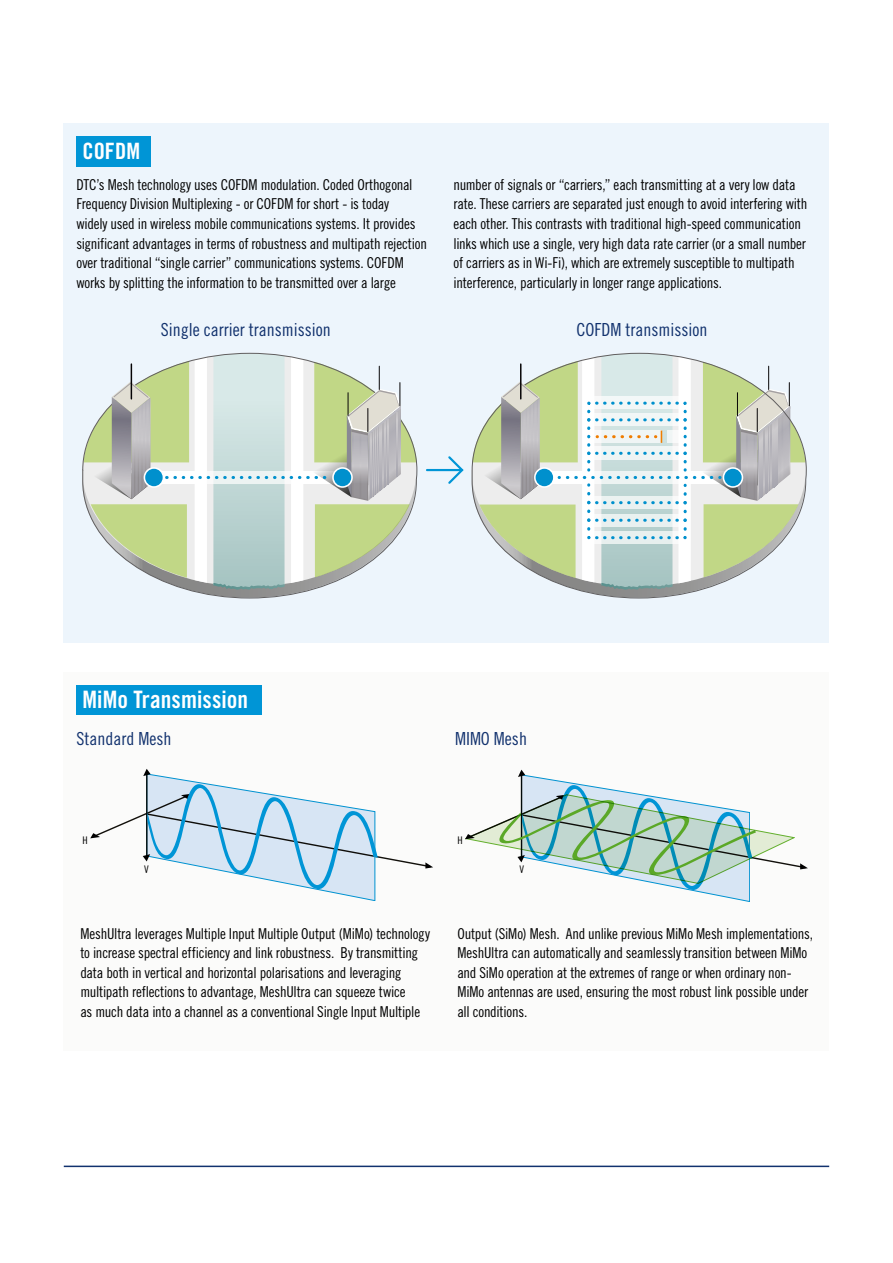
<style>
.page{position:relative;width:893px;height:1263px;background:#fff}
.page>*{position:absolute;margin:0;border:0;box-sizing:border-box;transform-origin:0 0}
.t1{font:24px "Trade Gothic LT Pro Bd Cn 20";letter-spacing:.005em;color:#fff}
.t2{font:22.5px "Trade Gothic LT Pro Bd Cn 20";color:#fff}
.t3{font:18px "Trade Gothic LT Pro Cn 18";color:#12326e}
.t4{font:15px/19.5px "Trade Gothic LT Pro Cn 18";letter-spacing:-.015em;color:#000}
.t5{font:10.5px "Trade Gothic LT Pro Cn 18";color:#000}
</style>
<div class="page">
<div style="left:64px;top:672px;width:765px;height:378px;background:#fbfbfa"></div>
<div style="left:64px;top:123px;width:765px;height:520px;background:#edf5fc"></div>
<hr style="left:64px;top:1165px;width:765px;height:2px;background:#12326e">
<div style="left:76px;top:136px;width:75px;height:30px;background:#0095d6"></div>
<svg style="left:90px;top:769px;width:343px;height:132px"></svg>
<div style="left:76px;top:685px;width:186px;height:29px;background:#0095d6"></div>
<svg style="left:465px;top:770px;width:343px;height:132px"></svg>
<svg style="left:446px;top:456px;width:18px;height:28px"></svg>
<hr style="left:427px;top:469px;width:35px;height:2px;background:#0095d6">
<svg style="left:472px;top:353px;width:334px;height:245px"></svg>
<svg style="left:82px;top:353px;width:335px;height:245px"></svg>
<h2 class="t2" style="left:83px;top:137px;width:59px">COFDM</h2>
<p class="t4" style="left:76px;top:175px;width:352px">DTC’s Mesh technology uses COFDM modulation. Coded Orthogonal Frequency Division Multiplexing - or COFDM for short - is today<br>widely used in wireless mobile communications systems. It provides significant advantages in terms of robustness and multipath rejection over traditional “single carrier” communications systems. COFDM works by splitting the information to be transmitted over a large</p>
<p class="t4" style="left:453px;top:175px;width:355px">number of signals or “carriers,” each transmitting at a very low data rate. These carriers are separated just enough to avoid interfering with each other. This contrasts with traditional high-speed communication links which use a single, very high data rate carrier (or a small number of carriers as in Wi-Fi), which are extremely susceptible to multipath interference, particularly in longer range applications.</p>
<p class="t3" style="left:161px;top:319px;width:171px">Single carrier transmission</p>
<p class="t3" style="left:577px;top:319px;width:132px">COFDM transmission</p>
<h1 class="t1" style="left:83px;top:685px;width:167px">MiMo Transmission</h1>
<p class="t3" style="left:76px;top:728px;width:96px">Standard Mesh</p>
<p class="t3" style="left:455px;top:728px;width:73px">MIMO Mesh</p>
<p class="t5" style="left:83px;top:834px;width:7px">H</p>
<p class="t5" style="left:458px;top:834px;width:7px">H</p>
<p class="t5" style="left:144px;top:863px;width:6px">V</p>
<p class="t5" style="left:519px;top:863px;width:6px">V</p>
<p class="t4" style="left:80px;top:923px;width:351px">MeshUltra leverages Multiple Input Multiple Output (MiMo) technology to increase spectral efficiency and link robustness. By transmitting data both in vertical and horizontal polarisations and leveraging multipath reflections to advantage, MeshUltra can squeeze twice<br>as much data into a channel as a conventional Single Input Multiple</p>
<p class="t4" style="left:457px;top:923px;width:357px">Output (SiMo) Mesh. And unlike previous MiMo Mesh implementations, MeshUltra can automatically and seamlessly transition between MiMo and SiMo operation at the extremes of range or when ordinary non-MiMo antennas are used, ensuring the most robust link possible under all conditions.</p>
</div>
